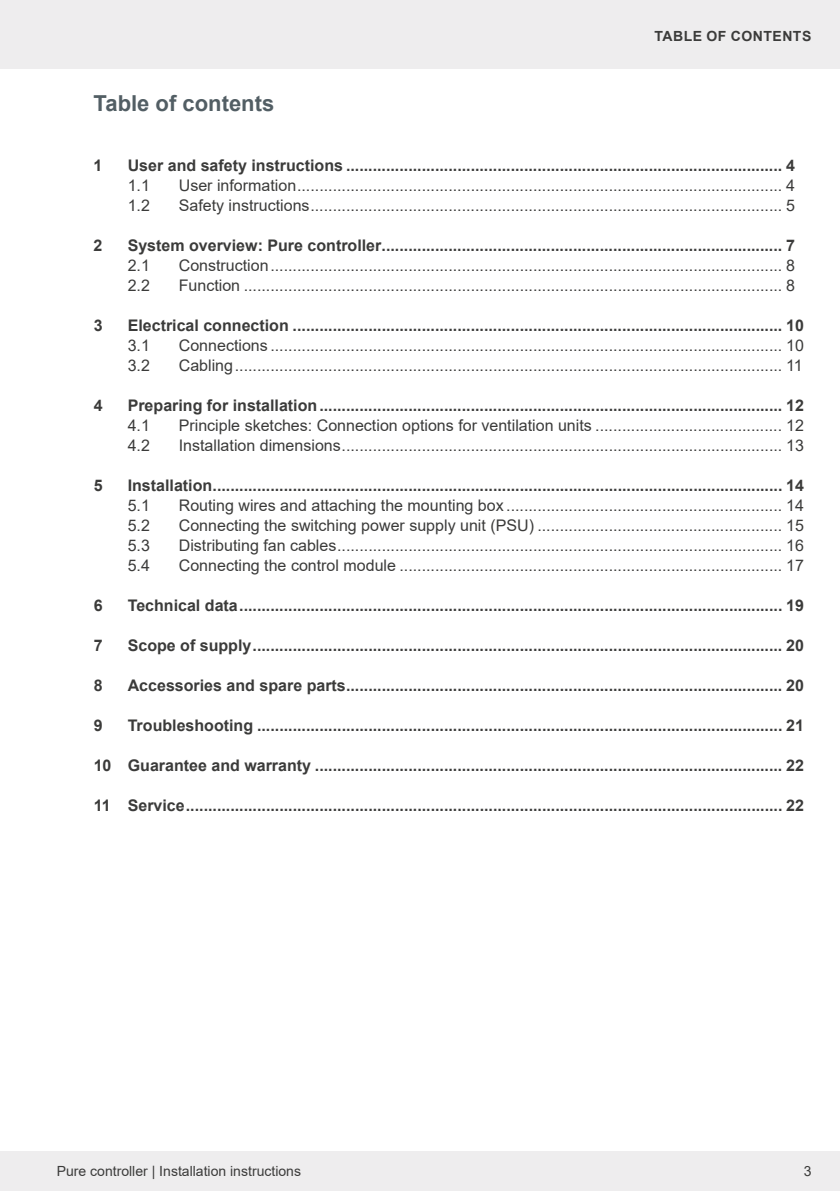
<style>
.page{position:relative;width:840px;height:1191px;background:#fff}
.page>*{position:absolute;margin:0;border:0;box-sizing:border-box;transform-origin:0 0}
.t1{font:700 22px "Arial";color:#525e64}
.t2{font:16px "Arial";color:#3b3b3a}
.t3{font:700 16px "Arial";color:#3b3b3a}
.t4{font:14px "Arial";color:#3b3b3a}
.t5{font:700 14px "Arial";letter-spacing:.035em;color:#3b3b3a}
.t6{font:700 14px "Arial";color:#000}
.s1{font-weight:400;color:#3b3b3a}
</style>
<div class="page">
<div style="left:0;top:0;width:839px;height:68px;background:#eeedee"></div>
<div style="left:0;top:1151px;width:839px;height:40px;background:#eeedee"></div>
<h1 class="t1" style="left:94px;top:87px;width:182px">Table of contents</h1>
<p class="t5" style="left:654px;top:26px;width:158px">TABLE OF CONTENTS</p>
<p class="t3" style="left:94px;top:154px;width:10px">1</p>
<p class="t3" style="left:128px;top:154px;width:668px">User and safety instructions .................................................................................................. 4</p>
<p class="t2" style="left:128px;top:174px;width:24px">1.1</p>
<p class="t2" style="left:179px;top:174px;width:617px">User information............................................................................................................. 4</p>
<p class="t2" style="left:128px;top:194px;width:24px">1.2</p>
<p class="t2" style="left:179px;top:194px;width:617px">Safety instructions.......................................................................................................... 5</p>
<p class="t3" style="left:94px;top:234px;width:10px">2</p>
<p class="t3" style="left:128px;top:234px;width:668px">System overview: Pure controller.......................................................................................... 7</p>
<p class="t2" style="left:128px;top:254px;width:24px">2.1</p>
<p class="t2" style="left:179px;top:254px;width:617px">Construction................................................................................................................... 8</p>
<p class="t2" style="left:128px;top:274px;width:24px">2.2</p>
<p class="t2" style="left:179px;top:274px;width:617px">Function ......................................................................................................................... 8</p>
<p class="t3" style="left:94px;top:314px;width:10px">3</p>
<p class="t3" style="left:128px;top:314px;width:677px">Electrical connection .............................................................................................................. 10</p>
<p class="t2" style="left:128px;top:334px;width:24px">3.1</p>
<p class="t2" style="left:179px;top:334px;width:626px">Connections ................................................................................................................... 10</p>
<p class="t2" style="left:128px;top:354px;width:24px">3.2</p>
<p class="t2" style="left:179px;top:354px;width:625px">Cabling........................................................................................................................... 11</p>
<p class="t3" style="left:94px;top:394px;width:10px">4</p>
<p class="t3" style="left:128px;top:394px;width:677px">Preparing for installation........................................................................................................ 12</p>
<p class="t2" style="left:128px;top:414px;width:24px">4.1</p>
<p class="t2" style="left:179px;top:414px;width:626px">Principle sketches: Connection options for ventilation units .......................................... 12</p>
<p class="t2" style="left:128px;top:434px;width:24px">4.2</p>
<p class="t2" style="left:179px;top:434px;width:626px">Installation dimensions................................................................................................... 13</p>
<p class="t3" style="left:94px;top:474px;width:10px">5</p>
<p class="t3" style="left:128px;top:474px;width:677px">Installation................................................................................................................................ 14</p>
<p class="t2" style="left:128px;top:494px;width:24px">5.1</p>
<p class="t2" style="left:179px;top:494px;width:626px">Routing wires and attaching the mounting box .............................................................. 14</p>
<p class="t2" style="left:128px;top:514px;width:24px">5.2</p>
<p class="t2" style="left:179px;top:514px;width:626px">Connecting the switching power supply unit (PSU) ....................................................... 15</p>
<p class="t2" style="left:128px;top:534px;width:24px">5.3</p>
<p class="t2" style="left:179px;top:534px;width:626px">Distributing fan cables.................................................................................................... 16</p>
<p class="t2" style="left:128px;top:554px;width:24px">5.4</p>
<p class="t2" style="left:179px;top:554px;width:626px">Connecting the control module ...................................................................................... 17</p>
<p class="t3" style="left:94px;top:594px;width:10px">6</p>
<p class="t3" style="left:128px;top:594px;width:677px">Technical data.......................................................................................................................... 19</p>
<p class="t3" style="left:94px;top:634px;width:10px">7</p>
<p class="t3" style="left:128px;top:634px;width:677px">Scope of supply....................................................................................................................... 20</p>
<p class="t3" style="left:94px;top:674px;width:10px">8</p>
<p class="t3" style="left:128px;top:674px;width:677px">Accessories and spare parts.................................................................................................. 20</p>
<p class="t3" style="left:94px;top:714px;width:10px">9</p>
<p class="t3" style="left:128px;top:714px;width:677px">Troubleshooting ...................................................................................................................... 21</p>
<p class="t3" style="left:94px;top:754px;width:711px">10 Guarantee and warranty ......................................................................................................... 22</p>
<p class="t3" style="left:94px;top:794px;width:711px">11 Service...................................................................................................................................... 22</p>
<p class="t4" style="left:57px;top:1161px;width:246px">Pure controller | Installation instructions</p>
<p class="t6" style="left:803px;top:1159px;width:9px">3<span class="s1">3</span></p>
</div>
